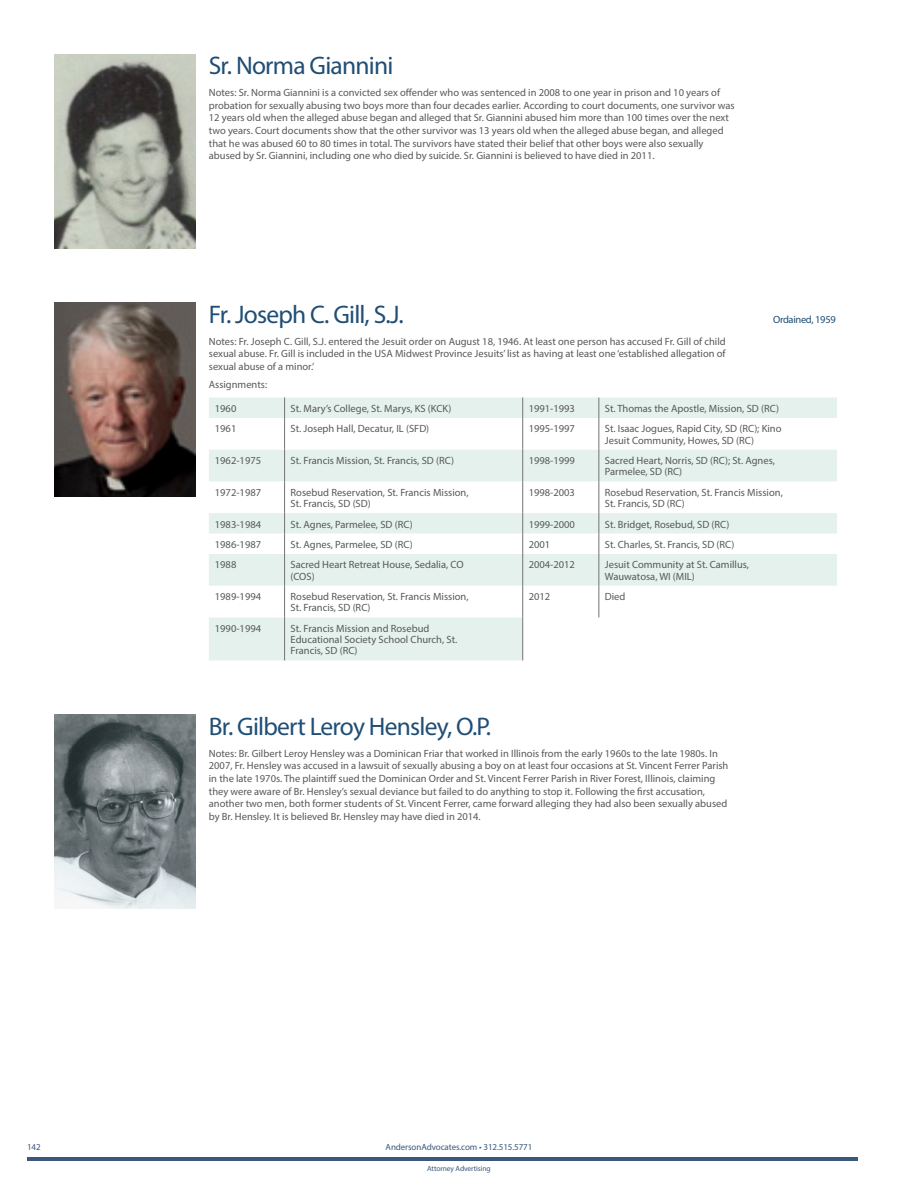
<style>
.page{position:relative;width:918px;height:1188px;background:#fff}
.page>*{position:absolute;margin:0;border:0;box-sizing:border-box;transform-origin:0 0}
.t1{font:25.5px "Myriad Pro";letter-spacing:-.03em;color:#204e75}
.t2{font:10.5px/12.6px "Myriad Pro";color:#57585a}
.t3{font:10.5px "Myriad Pro";letter-spacing:-.03em;color:#204e75}
.t4{font:9px "Myriad Pro";letter-spacing:-.01em;color:#3a577c}
.t5{font:7.5px "Myriad Pro";letter-spacing:-.01em;color:#3a577c}
</style>
<div class="page">
<hr style="left:27px;top:1158px;width:830px;height:3px;background:#3a577c">
<img style="left:54px;top:54px;width:142px;height:194px">
<img style="left:54px;top:714px;width:142px;height:195px">
<img style="left:54px;top:303px;width:142px;height:194px">
<svg style="left:209px;top:398px;width:628px;height:262px;fill:#e4f1ed"></svg>
<svg style="left:523px;top:617px;width:314px;height:43px"></svg>
<svg style="left:284px;top:398px;width:1px;height:20px"></svg>
<svg style="left:522px;top:398px;width:1px;height:20px"></svg>
<svg style="left:599px;top:398px;width:1px;height:20px"></svg>
<hr style="left:284px;top:418px;width:1px;height:32px;background:#737373">
<hr style="left:522px;top:418px;width:1px;height:32px;background:#737373">
<hr style="left:599px;top:418px;width:1px;height:32px;background:#737373">
<hr style="left:284px;top:450px;width:1px;height:31px;background:#737373">
<hr style="left:522px;top:450px;width:1px;height:31px;background:#737373">
<hr style="left:599px;top:450px;width:1px;height:31px;background:#737373">
<hr style="left:284px;top:481px;width:1px;height:32px;background:#737373">
<hr style="left:522px;top:481px;width:1px;height:32px;background:#737373">
<hr style="left:599px;top:481px;width:1px;height:32px;background:#737373">
<svg style="left:284px;top:513px;width:1px;height:41px"></svg>
<svg style="left:522px;top:513px;width:1px;height:41px"></svg>
<svg style="left:599px;top:513px;width:1px;height:41px"></svg>
<hr style="left:284px;top:554px;width:1px;height:32px;background:#737373">
<hr style="left:522px;top:554px;width:1px;height:32px;background:#737373">
<hr style="left:599px;top:554px;width:1px;height:32px;background:#737373">
<hr style="left:284px;top:586px;width:1px;height:31px;background:#737373">
<hr style="left:522px;top:586px;width:1px;height:31px;background:#737373">
<hr style="left:599px;top:586px;width:1px;height:31px;background:#737373">
<hr style="left:284px;top:617px;width:1px;height:43px;background:#737373">
<hr style="left:522px;top:617px;width:1px;height:43px;background:#737373">
<p class="t1" style="left:209px;top:50px;width:186px">Sr. Norma Giannini</p>
<p class="t2" style="left:209px;top:86px;width:527px">Notes: Sr. Norma Giannini is a convicted sex offender who was sentenced in 2008 to one year in prison and 10 years of probation for sexually abusing two boys more than four decades earlier. According to court documents, one survivor was 12 years old when the alleged abuse began and alleged that Sr. Giannini abused him more than 100 times over the next two years. Court documents show that the other survivor was 13 years old when the alleged abuse began, and alleged that he was abused 60 to 80 times in total. The survivors have stated their belief that other boys were also sexually abused by Sr. Giannini, including one who died by suicide. Sr. Giannini is believed to have died in 2011.</p>
<p class="t1" style="left:209px;top:299px;width:196px">Fr. Joseph C. Gill, S.J.</p>
<p class="t3" style="left:773px;top:313px;width:64px">Ordained, 1959</p>
<p class="t2" style="left:209px;top:335px;width:518px;text-align:justify">Notes: Fr. Joseph C. Gill, S.J. entered the Jesuit order on August 18, 1946. At least one person has accused Fr. Gill of child sexual abuse. Fr. Gill is included in the USA Midwest Province Jesuits’ list as having at least one ‘established allegation of sexual abuse of a minor.’</p>
<p class="t2" style="left:209px;top:378px;width:60px">Assignments:</p>
<p class="t2" style="left:215px;top:402px;width:23px">1960</p>
<p class="t2" style="left:291px;top:402px;width:162px">St. Mary’s College, St. Marys, KS (KCK)</p>
<p class="t2" style="left:529px;top:402px;width:48px">1991-1993</p>
<p class="t2" style="left:605px;top:402px;width:176px">St. Thomas the Apostle, Mission, SD (RC)</p>
<p class="t2" style="left:215px;top:422px;width:23px">1961</p>
<p class="t2" style="left:291px;top:422px;width:140px">St. Joseph Hall, Decatur, IL (SFD)</p>
<p class="t2" style="left:529px;top:422px;width:48px">1995-1997</p>
<p class="t2" style="left:605px;top:423px;width:178px;line-height:11.4px">St. Isaac Jogues, Rapid City, SD (RC); Kino<br>Jesuit Community, Howes, SD (RC)</p>
<p class="t2" style="left:215px;top:454px;width:48px">1962-1975</p>
<p class="t2" style="left:291px;top:454px;width:165px">St. Francis Mission, St. Francis, SD (RC)</p>
<p class="t2" style="left:529px;top:454px;width:48px">1998-1999</p>
<p class="t2" style="left:605px;top:455px;width:172px;line-height:11.4px">Sacred Heart, Norris, SD (RC); St. Agnes,<br>Parmelee, SD (RC)</p>
<p class="t2" style="left:215px;top:486px;width:48px">1972-1987</p>
<p class="t2" style="left:291px;top:486px;width:180px;line-height:11.4px">Rosebud Reservation, St. Francis Mission,<br>St. Francis, SD (SD)</p>
<p class="t2" style="left:529px;top:486px;width:48px">1998-2003</p>
<p class="t2" style="left:605px;top:486px;width:180px;line-height:11.4px">Rosebud Reservation, St. Francis Mission,<br>St. Francis, SD (RC)</p>
<p class="t2" style="left:215px;top:518px;width:48px">1983-1984</p>
<p class="t2" style="left:291px;top:518px;width:124px">St. Agnes, Parmelee, SD (RC)</p>
<p class="t2" style="left:529px;top:518px;width:48px">1999-2000</p>
<p class="t2" style="left:605px;top:518px;width:126px">St. Bridget, Rosebud, SD (RC)</p>
<p class="t2" style="left:215px;top:538px;width:48px">1986-1987</p>
<p class="t2" style="left:291px;top:538px;width:124px">St. Agnes, Parmelee, SD (RC)</p>
<p class="t2" style="left:529px;top:538px;width:23px">2001</p>
<p class="t2" style="left:605px;top:538px;width:131px">St. Charles, St. Francis, SD (RC)</p>
<p class="t2" style="left:215px;top:558px;width:23px">1988</p>
<p class="t2" style="left:291px;top:559px;width:175px;line-height:11.4px">Sacred Heart Retreat House, Sedalia, CO (COS)</p>
<p class="t2" style="left:529px;top:558px;width:48px">2004-2012</p>
<p class="t2" style="left:605px;top:559px;width:146px;line-height:11.4px">Jesuit Community at St. Camillus,<br>Wauwatosa, WI (MIL)</p>
<p class="t2" style="left:215px;top:590px;width:48px">1989-1994</p>
<p class="t2" style="left:291px;top:591px;width:180px;line-height:11.4px">Rosebud Reservation, St. Francis Mission,<br>St. Francis, SD (RC)</p>
<p class="t2" style="left:529px;top:590px;width:23px">2012</p>
<p class="t2" style="left:605px;top:590px;width:22px">Died</p>
<p class="t2" style="left:215px;top:622px;width:48px">1990-1994</p>
<p class="t2" style="left:291px;top:622px;width:168px;line-height:11.4px">St. Francis Mission and Rosebud<br>Educational Society School Church, St.<br>Francis, SD (RC)</p>
<p class="t1" style="left:209px;top:711px;width:284px">Br. Gilbert Leroy Hensley, O.P.</p>
<p class="t2" style="left:209px;top:747px;width:521px">Notes: Br. Gilbert Leroy Hensley was a Dominican Friar that worked in Illinois from the early 1960s to the late 1980s. In 2007, Fr. Hensley was accused in a lawsuit of sexually abusing a boy on at least four occasions at St. Vincent Ferrer Parish in the late 1970s. The plaintiff sued the Dominican Order and St. Vincent Ferrer Parish in River Forest, Illinois, claiming they were aware of Br. Hensley’s sexual deviance but failed to do anything to stop it. Following the first accusation, another two men, both former students of St. Vincent Ferrer, came forward alleging they had also been sexually abused by Br. Hensley. It is believed Br. Hensley may have died in 2014.</p>
<p class="t4" style="left:27px;top:1141px;width:15px">142</p>
<p class="t4" style="left:386px;top:1141px;width:148px">AndersonAdvocates.com • 312.515.5771</p>
<p class="t5" style="left:427px;top:1164px;width:65px">Attorney Advertising</p>
</div>
